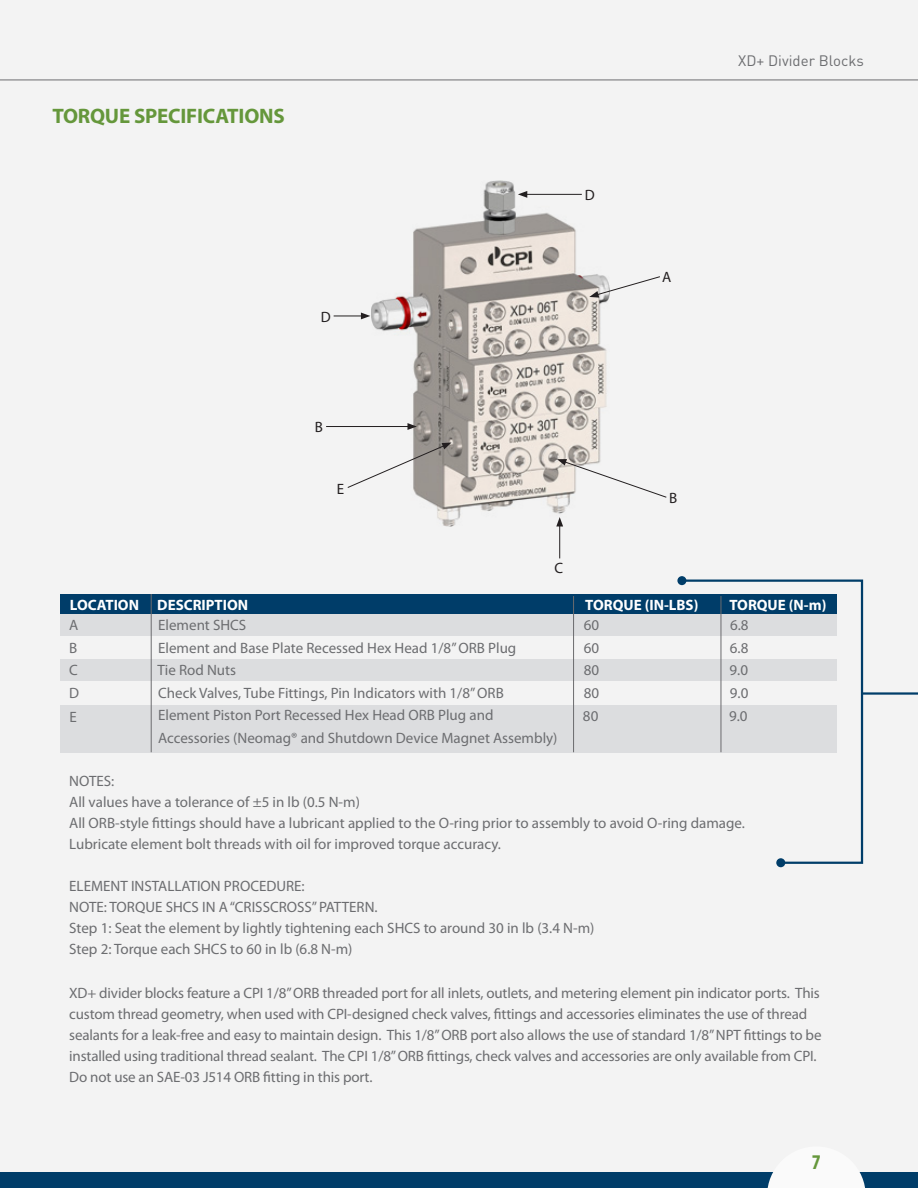
<style>
.page{position:relative;width:918px;height:1188px;background:#f3f3f3}
.page>*{position:absolute;margin:0;border:0;box-sizing:border-box;transform-origin:0 0}
.t1{font:700 21px "Myriad Pro";letter-spacing:-.01em;color:#65973b}
.t2{font:700 condensed 21px "Myriad Pro";color:#65973b}
.t3{font:15px/21px "Myriad Pro";letter-spacing:-.005em;color:#6c6d70}
.t4{font:700 15px "Myriad Pro";color:#fff}
.t5{font:15px "DIN";color:#6c6d70}
.t6{font:15px "Myriad Pro";color:#231f20}
</style>
<div class="page">
<hr style="left:0;top:80px;width:918px;height:1px;background:#6c6d70">
<div style="left:0;top:1172px;width:918px;height:16px;background:#003d69"></div>
<div style="left:767px;top:1172px;width:98px;height:16px;background:#fafafa"></div>
<img style="left:372px;top:180px;width:237px;height:347px">
<hr style="left:525px;top:194px;width:57px;height:1px;background:#231f20">
<svg style="left:518px;top:191px;width:9px;height:7px"></svg>
<svg style="left:334px;top:313px;width:36px;height:6px"></svg>
<hr style="left:326px;top:426px;width:84px;height:1px;background:#231f20">
<svg style="left:407px;top:423px;width:10px;height:7px"></svg>
<svg style="left:347px;top:442px;width:105px;height:46px"></svg>
<svg style="left:589px;top:276px;width:71px;height:22px"></svg>
<svg style="left:557px;top:459px;width:110px;height:39px"></svg>
<hr style="left:559px;top:524px;width:1px;height:34px;background:#231f20">
<svg style="left:556px;top:517px;width:7px;height:9px"></svg>
<svg style="left:864px;top:692px;width:54px;height:3px"></svg>
<svg style="left:680px;top:579px;width:184px;height:285px"></svg>
<div style="left:776px;top:858px;width:9px;height:9px;background:#003d69;border-radius:50%"></div>
<div style="left:677px;top:576px;width:9px;height:9px;background:#003d69;border-radius:50%"></div>
<div style="left:61px;top:594px;width:776px;height:21px;background:#003d69"></div>
<div style="left:61px;top:705px;width:776px;height:47px;background:#dcdddf"></div>
<div style="left:61px;top:660px;width:776px;height:21px;background:#dcdddf"></div>
<div style="left:61px;top:614px;width:776px;height:21px;background:#dcdddf"></div>
<hr style="left:151px;top:594px;width:1px;height:158px;background:#6b6b6e">
<hr style="left:573px;top:596px;width:1px;height:156px;background:#6b6b6e">
<hr style="left:721px;top:596px;width:1px;height:156px;background:#6b6b6e">
<p class="t1" style="left:52px;top:102px;width:234px">TORQUE SPECIFICATIONS</p>
<p class="t6" style="left:321px;top:307px;width:11px">D</p>
<p class="t6" style="left:315px;top:418px;width:10px">B</p>
<p class="t6" style="left:337px;top:479px;width:9px">E</p>
<p class="t6" style="left:585px;top:186px;width:11px">D</p>
<p class="t5" style="left:738px;top:51px;width:127px">XD+ Divider Blocks</p>
<p class="t6" style="left:662px;top:268px;width:11px">A</p>
<p class="t6" style="left:555px;top:559px;width:10px">C</p>
<p class="t6" style="left:669px;top:489px;width:10px">B</p>
<p class="t4" style="left:70px;top:595px;width:180px">LOCATION DESCRIPTION</p>
<p class="t4" style="left:585px;top:595px;width:115px">TORQUE (IN-LBS)</p>
<p class="t4" style="left:729px;top:595px;width:98px">TORQUE (N-m)</p>
<p class="t3" style="left:69px;top:614px;width:11px">A</p>
<p class="t3" style="left:158px;top:614px;width:90px">Element SHCS</p>
<p class="t3" style="left:584px;top:614px;width:17px">60</p>
<p class="t3" style="left:730px;top:614px;width:20px">6.8</p>
<p class="t3" style="left:69px;top:637px;width:10px">B</p>
<p class="t3" style="left:158px;top:637px;width:360px">Element and Base Plate Recessed Hex Head 1/8” ORB Plug</p>
<p class="t3" style="left:584px;top:637px;width:17px">60</p>
<p class="t3" style="left:730px;top:637px;width:20px">6.8</p>
<p class="t3" style="left:69px;top:659px;width:10px">C</p>
<p class="t3" style="left:158px;top:659px;width:80px">Tie Rod Nuts</p>
<p class="t3" style="left:584px;top:659px;width:17px">80</p>
<p class="t3" style="left:730px;top:659px;width:20px">9.0</p>
<p class="t3" style="left:69px;top:682px;width:11px">D</p>
<p class="t3" style="left:158px;top:682px;width:347px">Check Valves, Tube Fittings, Pin Indicators with 1/8” ORB</p>
<p class="t3" style="left:584px;top:682px;width:17px">80</p>
<p class="t3" style="left:730px;top:682px;width:20px">9.0</p>
<p class="t3" style="left:158px;top:704px;width:337px">Element Piston Port Recessed Hex Head ORB Plug and</p>
<p class="t3" style="left:158px;top:727px;width:401px">Accessories (Neomag® and Shutdown Device Magnet Assembly)</p>
<p class="t3" style="left:69px;top:770px;width:47px">NOTES:</p>
<p class="t3" style="left:69px;top:791px;width:292px">All values have a tolerance of ±5 in lb (0.5 N-m)</p>
<p class="t3" style="left:69px;top:812px;width:677px">All ORB-style fittings should have a lubricant applied to the O-ring prior to assembly to avoid O-ring damage.</p>
<p class="t3" style="left:69px;top:833px;width:433px">Lubricate element bolt threads with oil for improved torque accuracy.</p>
<p class="t3" style="left:69px;top:875px;width:237px">ELEMENT INSTALLATION PROCEDURE:</p>
<p class="t3" style="left:69px;top:896px;width:310px">NOTE: TORQUE SHCS IN A “CRISSCROSS” PATTERN.</p>
<p class="t3" style="left:69px;top:917px;width:527px">Step 1: Seat the element by lightly tightening each SHCS to around 30 in lb (3.4 N-m)</p>
<p class="t3" style="left:69px;top:938px;width:285px">Step 2: Torque each SHCS to 60 in lb (6.8 N-m)</p>
<p class="t3" style="left:70px;top:706px;width:9px">E</p>
<p class="t3" style="left:583px;top:705px;width:17px">80</p>
<p class="t3" style="left:729px;top:705px;width:20px">9.0</p>
<p class="t3" style="left:69px;top:982px;width:754px">XD+ divider blocks feature a CPI 1/8” ORB threaded port for all inlets, outlets, and metering element pin indicator ports. This custom thread geometry, when used with CPI-designed check valves, fittings and accessories eliminates the use of thread sealants for a leak-free and easy to maintain design. This 1/8” ORB port also allows the use of standard 1/8” NPT fittings to be installed using traditional thread sealant. The CPI 1/8” ORB fittings, check valves and accessories are only available from CPI.<br>Do not use an SAE-03 J514 ORB fitting in this port.</p>
<p class="t2" style="left:812px;top:1149px;width:10px">7</p>
</div>
